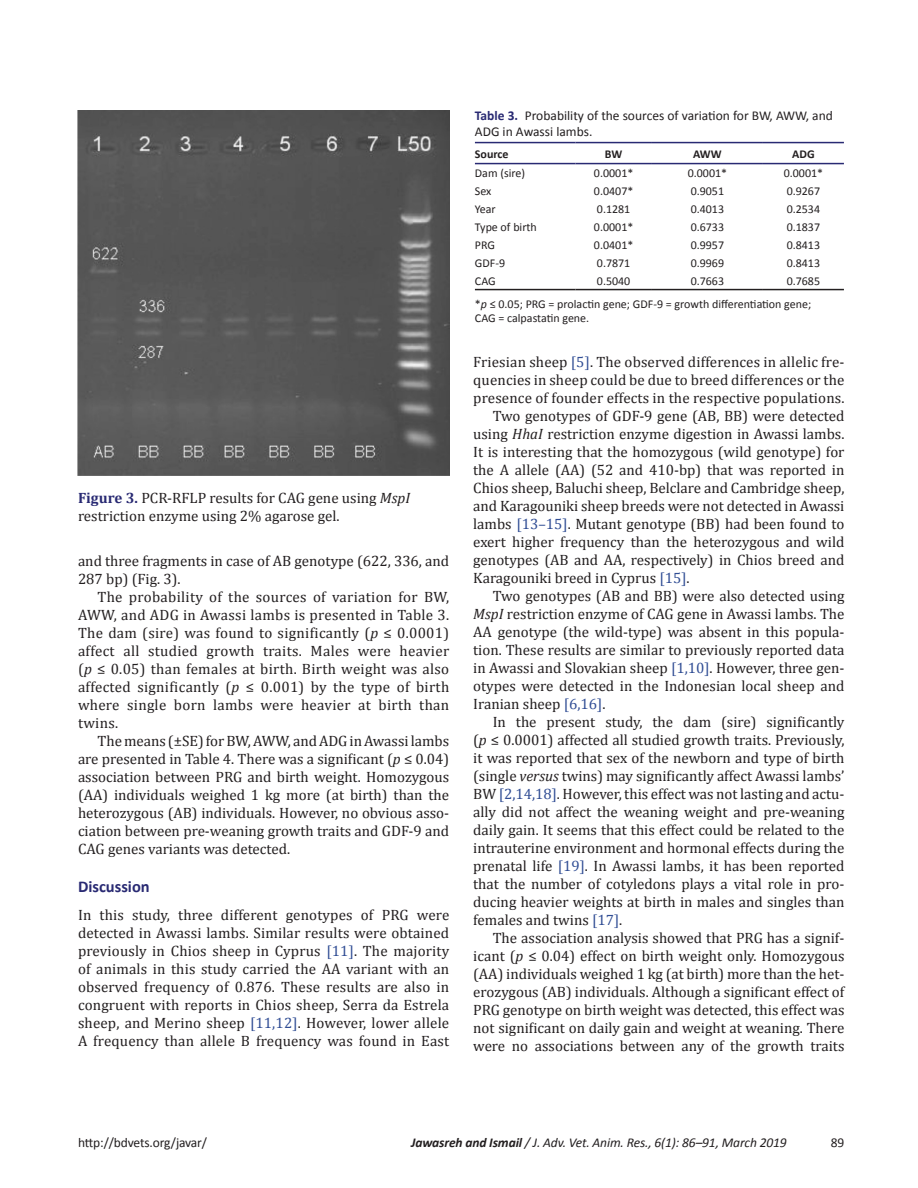
<style>
.page{position:relative;width:918px;height:1188px;background:#fff}
.page>*{position:absolute;margin:0;border:0;box-sizing:border-box;transform-origin:0 0}
.Head_A{font:700 16.5px "Calibri";color:#292a73}
.Para_Indent{font:15px/18px "Cambria";color:#231f20;text-align:justify}
.Para_1st{font:15px/18px "Cambria";letter-spacing:.01em;color:#231f20;text-align:justify}
.Table_Caption{font:13.5px/16.2px "Calibri";color:#231f20}
.t1{font:italic 13.5px "Calibri";letter-spacing:-.01em;color:#231f20}
.Table_text{font:12px/14.4px "Calibri";color:#231f20}
.Table_text-2{font:700 12px "Calibri";color:#231f20}
.s1{font-weight:700;color:#292a73}
.s2{font-style:italic}
.s3{color:#304d94}
.s4{font-weight:700}
</style>
<div class="page">
<hr style="left:475px;top:142px;width:100px;height:1px;background:#292a73">
<hr style="left:575px;top:142px;width:77px;height:1px;background:#292a73">
<hr style="left:652px;top:142px;width:111px;height:1px;background:#292a73">
<hr style="left:763px;top:142px;width:81px;height:1px;background:#292a73">
<hr style="left:475px;top:163px;width:100px;height:1px;background:#292a73">
<hr style="left:575px;top:163px;width:77px;height:1px;background:#292a73">
<hr style="left:652px;top:163px;width:111px;height:1px;background:#292a73">
<hr style="left:763px;top:163px;width:81px;height:1px;background:#292a73">
<hr style="left:475px;top:289px;width:100px;height:1px;background:#231f20">
<hr style="left:575px;top:289px;width:77px;height:1px;background:#231f20">
<hr style="left:652px;top:289px;width:111px;height:1px;background:#231f20">
<hr style="left:763px;top:289px;width:81px;height:1px;background:#231f20">
<img style="left:78px;top:110px;width:371px;height:365px">
<p class="Para_Indent" style="left:78px;top:489px;width:334px"><span class="s1">Figure 3.</span> PCR-RFLP results for CAG gene using <span class="s2">MspI </span>restriction enzyme using 2% agarose gel.</p>
<p class="Para_Indent" style="left:78px;top:552px;width:373px">and three fragments in case of AB genotype (622, 336, and<br>287 bp) (Fig. 3).</p>
<p class="Para_Indent" style="left:78px;top:588px;width:373px;text-indent:20px">The probability of the sources of variation for BW, AWW, and ADG in Awassi lambs is presented in Table 3.<br>The dam (sire) was found to significantly (<span class="s2">p</span> ≤ 0.0001) affect all studied growth traits. Males were heavier (<span class="s2">p</span> ≤ 0.05) than females at birth. Birth weight was also affected significantly (<span class="s2">p</span> ≤ 0.001) by the type of birth where single born lambs were heavier at birth than twins.</p>
<p class="Para_Indent" style="left:78px;top:732px;width:373px;text-indent:20px">The means (±SE) for BW, AWW, and ADG in Awassi lambs are presented in Table 4. There was a significant (<span class="s2">p</span> ≤ 0.04) association between PRG and birth weight. Homozygous (AA) individuals weighed 1 kg more (at birth) than the heterozygous (AB) individuals. However, no obvious asso&shy;ciation between pre-weaning growth traits and GDF-9 and CAG genes variants was detected.</p>
<p class="Head_A" style="left:78px;top:876px;width:73px">Discussion</p>
<p class="Para_1st" style="left:78px;top:906px;width:373px">In this study, three different genotypes of PRG were detected in Awassi lambs. Similar results were obtained previously in Chios sheep in Cyprus <span class="s3">[11]</span>. The majority of animals in this study carried the AA variant with an observed frequency of 0.876. These results are also in congruent with reports in Chios sheep, Serra da Estrela sheep, and Merino sheep <span class="s3">[11,12]</span>. However, lower allele A frequency than allele B frequency was found in East</p>
<p class="Table_Caption" style="left:475px;top:106px;width:360px"><span class="s1">Table 3.</span> Probability of the sources of variation for BW, AWW, and<br>ADG in Awassi lambs.</p>
<p class="Table_text-2" style="left:475px;top:146px;width:35px">Source</p>
<p class="Table_text-2" style="left:605px;top:146px;width:19px">BW</p>
<p class="Table_text-2" style="left:693px;top:146px;width:30px">AWW</p>
<p class="Table_text-2" style="left:792px;top:146px;width:24px">ADG</p>
<p class="Table_text" style="left:475px;top:165px;width:52px">Dam (sire)</p>
<p class="Table_text" style="left:594px;top:165px;width:41px">0.0001*</p>
<p class="Table_text" style="left:688px;top:165px;width:41px">0.0001*</p>
<p class="Table_text" style="left:784px;top:165px;width:41px">0.0001*</p>
<p class="Table_text" style="left:475px;top:183px;width:18px">Sex</p>
<p class="Table_text" style="left:594px;top:183px;width:41px">0.0407*</p>
<p class="Table_text" style="left:691px;top:183px;width:35px">0.9051</p>
<p class="Table_text" style="left:787px;top:183px;width:35px">0.9267</p>
<p class="Table_text" style="left:475px;top:201px;width:22px">Year</p>
<p class="Table_text" style="left:597px;top:201px;width:35px">0.1281</p>
<p class="Table_text" style="left:691px;top:201px;width:35px">0.4013</p>
<p class="Table_text" style="left:787px;top:201px;width:35px">0.2534</p>
<p class="Table_text" style="left:475px;top:219px;width:63px">Type of birth</p>
<p class="Table_text" style="left:594px;top:219px;width:41px">0.0001*</p>
<p class="Table_text" style="left:691px;top:219px;width:35px">0.6733</p>
<p class="Table_text" style="left:787px;top:219px;width:35px">0.1837</p>
<p class="Table_text" style="left:475px;top:237px;width:22px">PRG</p>
<p class="Table_text" style="left:594px;top:237px;width:41px">0.0401*</p>
<p class="Table_text" style="left:691px;top:237px;width:35px">0.9957</p>
<p class="Table_text" style="left:787px;top:237px;width:35px">0.8413</p>
<p class="Table_text" style="left:475px;top:255px;width:32px">GDF-9</p>
<p class="Table_text" style="left:597px;top:255px;width:35px">0.7871</p>
<p class="Table_text" style="left:691px;top:255px;width:35px">0.9969</p>
<p class="Table_text" style="left:787px;top:255px;width:35px">0.8413</p>
<p class="Table_text" style="left:475px;top:273px;width:22px">CAG</p>
<p class="Table_text" style="left:597px;top:273px;width:35px">0.5040</p>
<p class="Table_text" style="left:691px;top:273px;width:35px">0.7663</p>
<p class="Table_text" style="left:787px;top:273px;width:35px">0.7685</p>
<p class="Table_text" style="left:475px;top:296px;width:338px">*<span class="s2">p</span> ≤ 0.05; PRG = prolactin gene; GDF-9 = growth differentiation gene;<br>CAG = calpastatin gene.</p>
<p class="Para_1st" style="left:473px;top:353px;width:373px">Friesian sheep <span class="s3">[5]</span>. The observed differences in allelic fre&shy;quencies in sheep could be due to breed differences or the presence of founder effects in the respective populations.</p>
<p class="Para_Indent" style="left:473px;top:407px;width:373px;text-indent:20px">Two genotypes of GDF-9 gene (AB, BB) were detected using <span class="s2">HhaI</span> restriction enzyme digestion in Awassi lambs.<br>It is interesting that the homozygous (wild genotype) for the A allele (AA) (52 and 410-bp) that was reported in Chios sheep, Baluchi sheep, Belclare and Cambridge sheep, and Karagouniki sheep breeds were not detected in Awassi lambs <span class="s3">[13–15]</span>. Mutant genotype (BB) had been found to exert higher frequency than the heterozygous and wild genotypes (AB and AA, respectively) in Chios breed and Karagouniki breed in Cyprus <span class="s3">[15]</span>.</p>
<p class="Para_Indent" style="left:473px;top:587px;width:373px;text-indent:20px">Two genotypes (AB and BB) were also detected using <span class="s2">MspI</span> restriction enzyme of CAG gene in Awassi lambs. The AA genotype (the wild-type) was absent in this popula&shy;tion. These results are similar to previously reported data in Awassi and Slovakian sheep <span class="s3">[1,10]</span>. However, three gen&shy;otypes were detected in the Indonesian local sheep and Iranian sheep <span class="s3">[6,16]</span>.</p>
<p class="Para_Indent" style="left:473px;top:713px;width:373px;text-indent:20px">In the present study, the dam (sire) significantly (<span class="s2">p</span> ≤ 0.0001) affected all studied growth traits. Previously, it was reported that sex of the newborn and type of birth (single <span class="s2">versus</span> twins) may significantly affect Awassi lambs’ BW <span class="s3">[2,14,18]</span>. However, this effect was not lasting and actu&shy;ally did not affect the weaning weight and pre-weaning daily gain. It seems that this effect could be related to the intrauterine environment and hormonal effects during the prenatal life <span class="s3">[19]</span>. In Awassi lambs, it has been reported that the number of cotyledons plays a vital role in pro&shy;ducing heavier weights at birth in males and singles than females and twins <span class="s3">[17]</span>.</p>
<p class="Para_Indent" style="left:473px;top:929px;width:373px;text-indent:20px">The association analysis showed that PRG has a signif&shy;icant (<span class="s2">p</span> ≤ 0.04) effect on birth weight only. Homozygous (AA) individuals weighed 1 kg (at birth) more than the het&shy;erozygous (AB) individuals. Although a significant effect of PRG genotype on birth weight was detected, this effect was not significant on daily gain and weight at weaning. There were no associations between any of the growth traits</p>
<p class="Table_Caption" style="left:78px;top:1133px;width:131px">http://bdvets.org/javar/</p>
<p class="t1" style="left:411px;top:1134px;width:377px"><span class="s4">Jawasreh and Ismail</span> / J. Adv. Vet. Anim. Res., 6(1): 86–91, March 2019</p>
<p class="Table_Caption" style="left:831px;top:1133px;width:15px">89</p>
</div>
